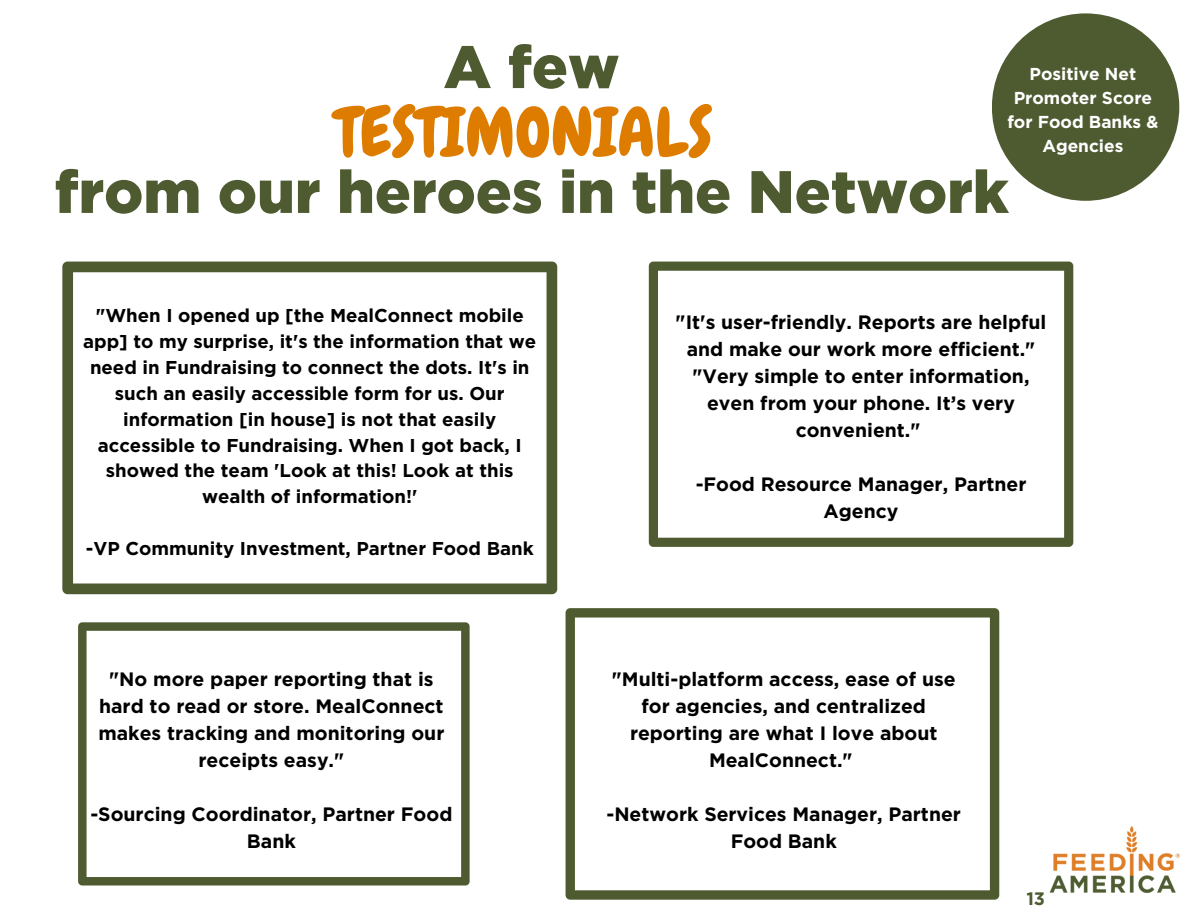
<style>
.page{position:relative;width:1188px;height:918px;background:#fff}
.page>*{position:absolute;margin:0;border:0;box-sizing:border-box;transform-origin:0 0}
.t1{font:67.8px "Chewy";color:#de7c00}
.t2{font:900 59.7px "Gotham";color:#4e5b31}
.t3{font:700 19.35px/27px "Gotham";color:#000;text-align:center}
.t4{font:700 18.6px/25.8px "Gotham";color:#000;text-align:center}
.t5{font:700 18px "Gotham";color:#4e5b31}
.t6{font:700 17.25px/23.7px "Gotham";color:#fff;text-align:center}
</style>
<div class="page">
<svg style="left:78px;top:622px;width:391px;height:264px"></svg>
<svg style="left:62px;top:262px;width:495px;height:332px"></svg>
<svg style="left:566px;top:608px;width:433px;height:292px"></svg>
<svg style="left:649px;top:262px;width:424px;height:285px"></svg>
<div style="left:992px;top:13px;width:187px;height:188px;background:#4e5b31;border-radius:50%"></div>
<img style="left:1049px;top:826px;width:130px;height:67px">
<p class="t2" style="left:444px;top:40px;width:177px">A few</p>
<p class="t1" style="left:335px;top:89px;width:379px">TESTIMONIALS</p>
<p class="t2" style="left:54px;top:165px;width:956px">from our heroes in the Network</p>
<h2 class="t6" style="left:1007px;top:64px;width:153px">Positive Net<br>Promoter Score for Food Banks &amp;<br>Agencies</h2>
<h1 class="t4" style="left:83px;top:304px;width:455px">"When I opened up [the MealConnect mobile app] to my surprise, it's the information that we need in Fundraising to connect the dots. It's in such an easily accessible form for us. Our information [in house] is not that easily accessible to Fundraising. When I got back, I showed the team 'Look at this! Look at this wealth of information!'</h1>
<p class="t4" style="left:86px;top:537px;width:449px">-VP Community Investment, Partner Food Bank</p>
<p class="t3" style="left:98px;top:667px;width:348px">"No more paper reporting that is hard to read or store. MealConnect makes tracking and monitoring our receipts easy."</p>
<h2 class="t3" style="left:90px;top:802px;width:364px">-Sourcing Coordinator, Partner Food<br>Bank</h2>
<h2 class="t3" style="left:676px;top:310px;width:372px">"It's user-friendly. Reports are helpful and make our work more efficient." "Very simple to enter information, even from your phone. It’s very convenient."</h2>
<p class="t3" style="left:696px;top:472px;width:332px">-Food Resource Manager, Partner<br>Agency</p>
<h2 class="t3" style="left:612px;top:667px;width:345px">"Multi-platform access, ease of use for agencies, and centralized reporting are what I love about<br>MealConnect."</h2>
<h2 class="t3" style="left:606px;top:802px;width:356px">-Network Services Manager, Partner<br>Food Bank</h2>
<p class="t5" style="left:1026px;top:892px;width:20px">13</p>
</div>
